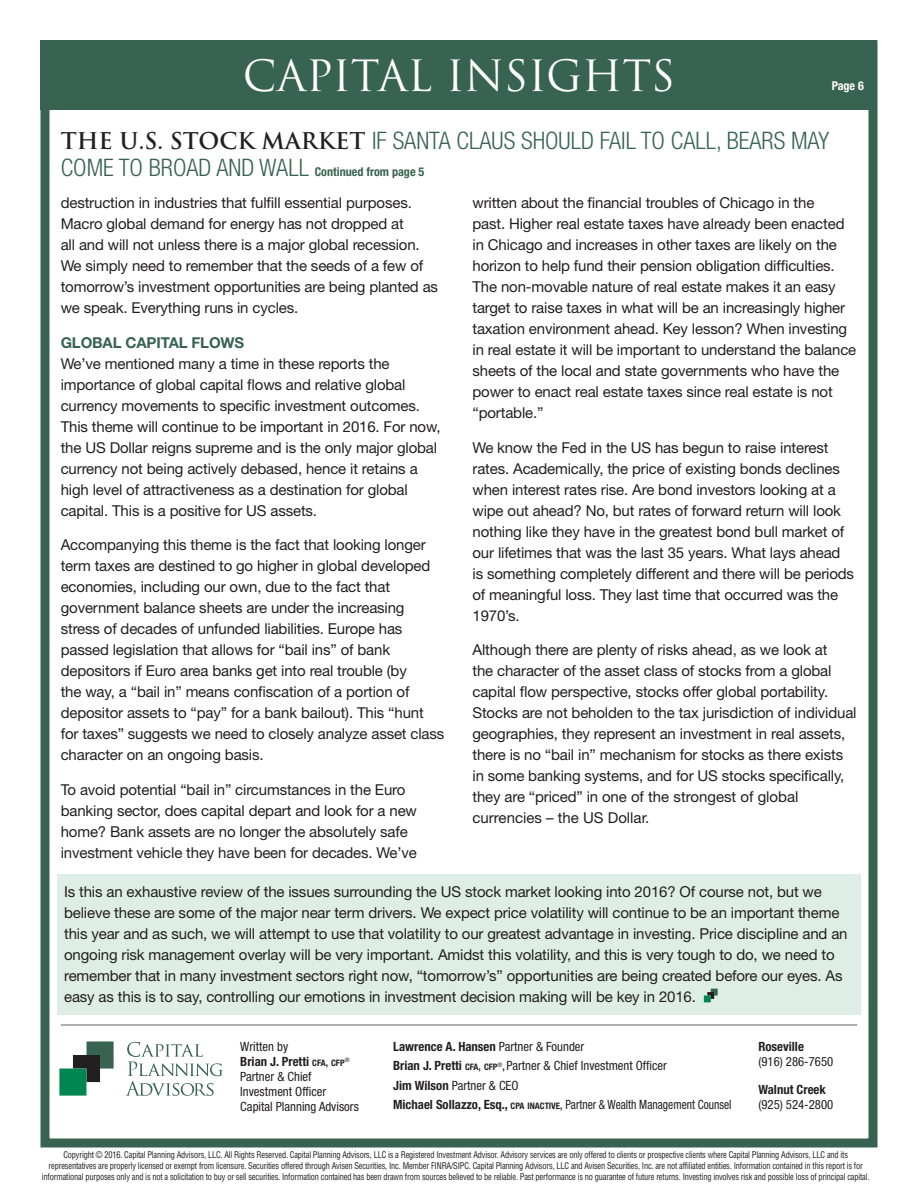
<style>
.page{position:relative;width:918px;height:1188px;background:#fff}
.page>*{position:absolute;margin:0;border:0;box-sizing:border-box;transform-origin:0 0}
.t1{font:42px "Trajan Pro";color:#fff}
.t2{font:300 condensed 24.15px/27.8px "Helvetica Neue LT Pro";color:#376350}
.t3{font:15px/21px "Helvetica Neue LT Pro";letter-spacing:-.01em;color:#231f20}
.t4{font:condensed 12.75px/15px "Helvetica Neue LT Pro";color:#231f20}
.t5{font:700 condensed 12.75px "Helvetica Neue LT Pro";color:#231f20}
.t6{font:700 condensed 12.15px "Helvetica Neue LT Pro";color:#fff}
.t7{font:condensed 9px/10.8px "Helvetica LT Std";letter-spacing:-.02em;color:#231f20;text-align:center;scale:.93 1}
.s1{font-family:"Trajan Pro";font-weight:700;font-stretch:normal;font-size:22.5px;color:#231f20}
.s2{font-weight:700;font-size:12.15px}
.s3{font-weight:700;color:#376350}
.s4{font-weight:700}
.s5{font-weight:700;font-size:8.85px}
.s6{font-weight:700;font-size:9.75px}
</style>
<div class="page">
<svg style="left:59px;top:1041px;width:55px;height:55px"></svg>
<svg style="left:126px;top:1042px;width:97px;height:54px"></svg>
<div style="left:40px;top:40px;width:838px;height:1108px;border:9px solid #376350"></div>
<hr style="left:61px;top:1024px;width:796px;height:2px;background:#939598">
<div style="left:40px;top:40px;width:838px;height:70px;background:#376350"></div>
<div style="left:57px;top:874px;width:804px;height:141px;background:#deede6"></div>
<svg style="left:704px;top:989px;width:14px;height:13px"></svg>
<p class="t1" style="left:243px;top:49px;width:434px">CAPITAL INSIGHTS</p>
<p class="t6" style="left:832px;top:79px;width:34px">Page 6</p>
<p class="t2" style="left:61px;top:126px;width:770px"><span class="s1">THE U.S. STOCK MARKET</span> IF SANTA CLAUS SHOULD FAIL TO CALL, BEARS MAY<br>COME TO BROAD AND WALL <span class="s2">Continued from page 5</span></p>
<p class="t3" style="left:61px;top:192px;width:379px">destruction in industries that fulfill essential purposes.<br>Macro global demand for energy has not dropped at<br>all and will not unless there is a major global recession.<br>We simply need to remember that the seeds of a few of tomorrow’s investment opportunities are being planted as we speak. Everything runs in cycles.</p>
<p class="t3" style="left:61px;top:331px;width:381px"><span class="s3">GLOBAL CAPITAL FLOWS<br></span>We’ve mentioned many a time in these reports the importance of global capital flows and relative global currency movements to specific investment outcomes.<br>This theme will continue to be important in 2016. For now, the US Dollar reigns supreme and is the only major global currency not being actively debased, hence it retains a high level of attractiveness as a destination for global capital. This is a positive for US assets.</p>
<p class="t3" style="left:61px;top:534px;width:385px">Accompanying this theme is the fact that looking longer term taxes are destined to go higher in global developed economies, including our own, due to the fact that government balance sheets are under the increasing stress of decades of unfunded liabilities. Europe has passed legislation that allows for “bail ins” of bank depositors if Euro area banks get into real trouble (by<br>the way, a “bail in” means confiscation of a portion of depositor assets to “pay” for a bank bailout). This “hunt for taxes” suggests we need to closely analyze asset class character on an ongoing basis.</p>
<p class="t3" style="left:61px;top:778px;width:358px">To avoid potential “bail in” circumstances in the Euro banking sector, does capital depart and look for a new home? Bank assets are no longer the absolutely safe investment vehicle they have been for decades. We’ve</p>
<p class="t3" style="left:472px;top:192px;width:385px">written about the financial troubles of Chicago in the<br>past. Higher real estate taxes have already been enacted in Chicago and increases in other taxes are likely on the horizon to help fund their pension obligation difficulties.<br>The non-movable nature of real estate makes it an easy target to raise taxes in what will be an increasingly higher taxation environment ahead. Key lesson? When investing in real estate it will be important to understand the balance sheets of the local and state governments who have the power to enact real estate taxes since real estate is not “portable.”</p>
<p class="t3" style="left:472px;top:436px;width:383px">We know the Fed in the US has begun to raise interest rates. Academically, the price of existing bonds declines when interest rates rise. Are bond investors looking at a wipe out ahead? No, but rates of forward return will look nothing like they have in the greatest bond bull market of our lifetimes that was the last 35 years. What lays ahead is something completely different and there will be periods of meaningful loss. They last time that occurred was the 1970’s.</p>
<p class="t3" style="left:472px;top:639px;width:386px">Although there are plenty of risks ahead, as we look at<br>the character of the asset class of stocks from a global capital flow perspective, stocks offer global portability.<br>Stocks are not beholden to the tax jurisdiction of individual geographies, they represent an investment in real assets, there is no “bail in” mechanism for stocks as there exists in some banking systems, and for US stocks specifically, they are “priced” in one of the strongest of global currencies – the US Dollar.</p>
<p class="t3" style="left:64px;top:881px;width:785px">Is this an exhaustive review of the issues surrounding the US stock market looking into 2016? Of course not, but we believe these are some of the major near term drivers. We expect price volatility will continue to be an important theme this year and as such, we will attempt to use that volatility to our greatest advantage in investing. Price discipline and an ongoing risk management overlay will be very important. Amidst this volatility, and this is very tough to do, we need to remember that in many investment sectors right now, “tomorrow’s” opportunities are being created before our eyes. As easy as this is to say, controlling our emotions in investment decision making will be key in 2016.</p>
<p class="t4" style="left:240px;top:1038px;width:120px">Written by<br><span class="s4">Brian J. Pretti</span> <span class="s5">CFA</span><span class="s6">,</span> <span class="s5">CFP</span><sup>®<br></sup>Partner &amp; Chief<br>Investment Officer<br>Capital Planning Advisors</p>
<p class="t5" style="left:758px;top:1038px;width:47px">Roseville</p>
<p class="t4" style="left:393px;top:1036px;width:340px;line-height:19.5px"><span class="s4">Lawrence A. Hansen</span> Partner &amp; Founder<br><span class="s4">Brian J. Pretti</span> <span class="s5">CFA</span><span class="s6">,</span> <span class="s5">CFP</span><sup>®</sup><span class="s6">,</span> Partner &amp; Chief Investment Officer<br><span class="s4">Jim Wilson</span> Partner &amp; CEO<br><span class="s4">Michael Sollazzo, Esq.,</span> <span class="s5">CPA INACTIVE</span><span class="s6">,</span> Partner &amp; Wealth Management Counsel</p>
<p class="t4" style="left:758px;top:1053px;width:76px">(916) 286-7650</p>
<p class="t5" style="left:758px;top:1082px;width:69px">Walnut Creek</p>
<p class="t4" style="left:758px;top:1097px;width:76px">(925) 524-2800</p>
<p class="t7" style="left:42px;top:1150px;width:892px">Copyright © 2016. Capital Planning Advisors, LLC. All Rights Reserved. Capital Planning Advisors, LLC is a Registered Investment Advisor. Advisory services are only offered to clients or prospective clients where Capital Planning Advisors, LLC and its representatives are properly licensed or exempt from licensure. Securities offered through Avisen Securities, Inc. Member FINRA/SIPC. Capital Planning Advisors, LLC and Avisen Securities, Inc. are not affiliated entities. Information contained in this report is for informational purposes only and is not a solicitation to buy or sell securities. Information contained has been drawn from sources believed to be reliable. Past performance is no guarantee of future returns. Investing involves risk and possible loss of principal capital.</p>
</div>
